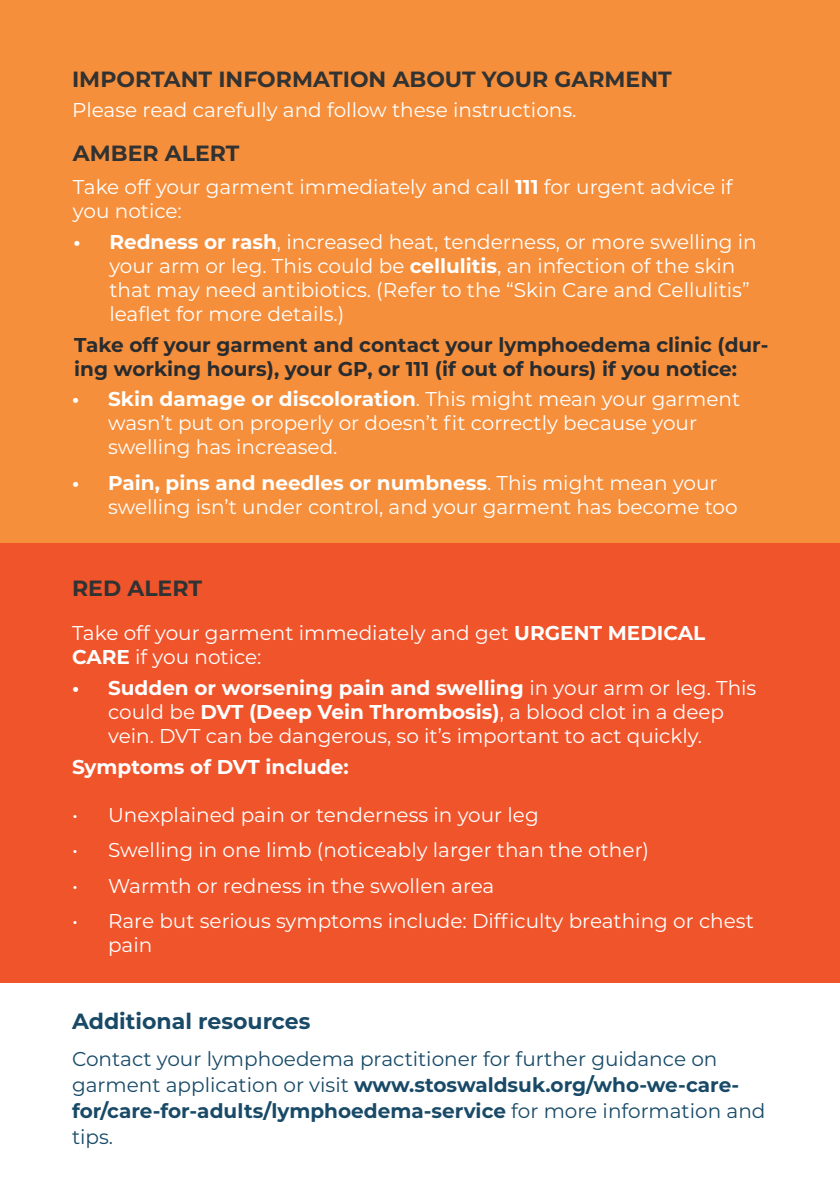
<style>
.page{position:relative;width:840px;height:1191px;background:#fff}
.page>*{position:absolute;margin:0;border:0;box-sizing:border-box;transform-origin:0 0}
.t1{font:700 22px "Montserrat";color:#313232}
.t2{font:700 22px "Montserrat";color:#184a67}
.t3{font:20px/24px "Montserrat";color:#fff}
.t4{font:20px/26px "Montserrat";color:#184a67}
.t5{font:700 20px/24px "Montserrat";color:#292c2f}
.t6{font:700 20px "Montserrat";color:#fff}
.s1{font-weight:700}
</style>
<div class="page">
<div style="left:0;top:0;width:839px;height:574px;background:#f68f3c"></div>
<div style="left:0;top:543px;width:839px;height:440px;background:#f0542b"></div>
<p class="t1" style="left:72px;top:63px;width:601px">IMPORTANT INFORMATION ABOUT YOUR GARMENT</p>
<p class="t3" style="left:72px;top:97px;width:505px">Please read carefully and follow these instructions.</p>
<p class="t1" style="left:73px;top:138px;width:168px">AMBER ALERT</p>
<p class="t3" style="left:73px;top:174px;width:660px">Take off your garment immediately and call <span class="s1">111</span> for urgent advice if you notice:</p>
<p class="t3" style="left:109px;top:229px;width:648px;text-indent:-36px"><span class="s1">• Redness or rash</span>, increased heat, tenderness, or more swelling in your arm or leg. This could be <span class="s1">cellulitis</span>, an infection of the skin that may need antibiotics. (Refer to the “Skin Care and Cellulitis” leaflet for more details.)</p>
<p class="t5" style="left:74px;top:331px;width:695px">Take off your garment and contact your lymphoedema clinic (dur&shy;ing working hours), your GP, or 111 (if out of hours) if you notice:</p>
<p class="t3" style="left:108px;top:386px;width:633px;text-indent:-36px"><span class="s1">• Skin damage or discoloration</span>. This might mean your garment wasn’t put on properly or doesn’t fit correctly because your swelling has increased.</p>
<p class="t3" style="left:108px;top:470px;width:630px;text-indent:-36px"><span class="s1">• Pain, pins and needles or numbness</span>. This might mean your swelling isn’t under control, and your garment has become too</p>
<p class="t1" style="left:72px;top:572px;width:131px">RED ALERT</p>
<p class="t3" style="left:72px;top:620px;width:634px">Take off your garment immediately and get <span class="s1">URGENT MEDICAL<br>CARE</span> if you notice:</p>
<p class="t3" style="left:108px;top:675px;width:649px;text-indent:-36px"><span class="s1">• Sudden or worsening pain and swelling</span> in your arm or leg. This could be <span class="s1">DVT (Deep Vein Thrombosis)</span>, a blood clot in a deep vein. DVT can be dangerous, so it’s important to act quickly.</p>
<p class="t6" style="left:72px;top:752px;width:278px">Symptoms of DVT include:</p>
<p class="t3" style="left:72px;top:802px;width:468px">• Unexplained pain or tenderness in your leg</p>
<p class="t3" style="left:72px;top:837px;width:578px">• Swelling in one limb (noticeably larger than the other)</p>
<p class="t3" style="left:72px;top:873px;width:423px">• Warmth or redness in the swollen area</p>
<p class="t3" style="left:108px;top:908px;width:646px;text-indent:-36px">• Rare but serious symptoms include: Difficulty breathing or chest pain</p>
<p class="t2" style="left:72px;top:1005px;width:240px">Additional resources</p>
<p class="t4" style="left:72px;top:1045px;width:694px">Contact your lymphoedema practitioner for further guidance on garment application or visit <span class="s1">www.stoswaldsuk.org/who-we-care&shy;for/care-for-adults/lymphoedema-service</span> for more information and tips.</p>
</div>
